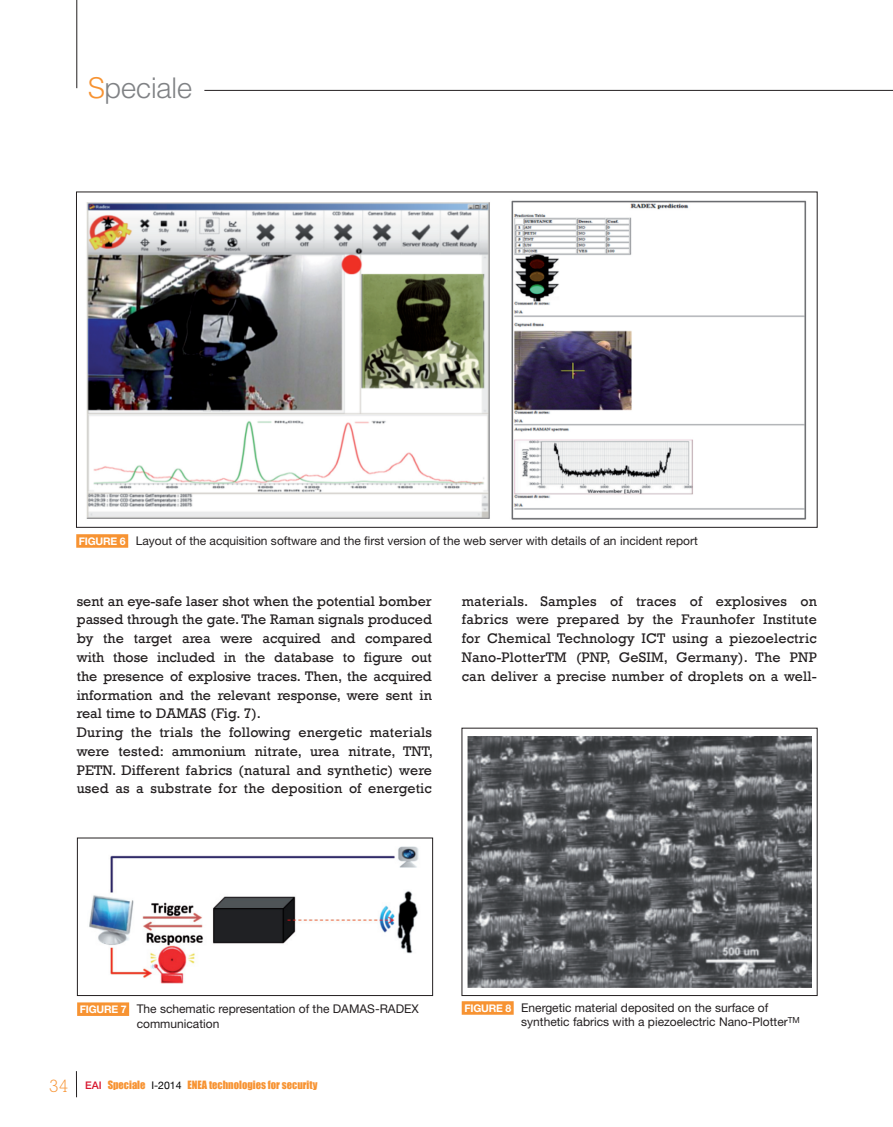
<style>
.page{position:relative;width:893px;height:1127px;background:#fff}
.page>*{position:absolute;margin:0;border:0;box-sizing:border-box;transform-origin:0 0}
.t1{font:300 28.5px "Helvetica";letter-spacing:-.03em;color:#808285}
.t2{font:14.25px/18.8px "Rockwell";color:#231f20}
.t3{font:12px/14.2px "Helvetica Neue";color:#231f20}
.t4{font:10.5px "Impact";color:#f79332}
.s1{color:#f79332}
.s2{font-weight:700;font-size:10.5px;color:#fff}
.s3{font-family:"Rockwell";font-weight:300;font-size:18px}
.s4{font-family:"Helvetica Neue";font-weight:500;color:#d7162e}
.s5{font-family:"Helvetica Neue";color:#000}
</style>
<div class="page">
<hr style="left:76px;top:0;width:1px;height:88px;background:#231f20">
<hr style="left:204px;top:90px;width:689px;height:1px;background:#231f20">
<svg style="left:76px;top:1071px;width:1px;height:25px"></svg>
<img style="left:86px;top:200px;width:721px;height:320px">
<img style="left:89px;top:846px;width:330px;height:138px">
<div style="left:77px;top:837px;width:356px;height:158px;border:1px solid #231f20"></div>
<img style="left:468px;top:736px;width:343px;height:250px">
<div style="left:76px;top:534px;width:52px;height:13px;background:#f79332"></div>
<div style="left:77px;top:1002px;width:52px;height:13px;background:#f79332"></div>
<div style="left:462px;top:1000px;width:52px;height:14px;background:#f79332"></div>
<h1 class="t1" style="left:88px;top:77px;width:106px"><span class="s1">S</span>peciale</h1>
<p class="t3" style="left:79px;top:534px;width:620px"><span class="s2">FIGURE 6</span> Layout of the acquisition software and the first version of the web server with details of an incident report</p>
<p class="t2" style="left:77px;top:591px;width:358px">sent an eye-safe laser shot when the potential bomber passed through the gate. The Raman signals produced by the target area were acquired and compared with those included in the database to figure out the presence of explosive traces. Then, the acquired information and the relevant response, were sent in real time to DAMAS (Fig. 7).<br>During the trials the following energetic materials were tested: ammonium nitrate, urea nitrate, TNT, PETN. Different fabrics (natural and synthetic) were used as a substrate for the deposition of energetic</p>
<p class="t2" style="left:462px;top:591px;width:357px;text-align:justify">materials. Samples of traces of explosives on fabrics were prepared by the Fraunhofer Institute for Chemical Technology ICT using a piezoelectric Nano-PlotterTM (PNP, GeSIM, Germany). The PNP can deliver a precise number of droplets on a well-</p>
<p class="t3" style="left:137px;top:1002px;width:284px;text-indent:-57px"><span class="s2">FIGURE 7</span> The schematic representation of the DAMAS-RADEX communication</p>
<p class="t3" style="left:521px;top:1001px;width:280px;text-indent:-57px"><span class="s2">FIGURE 8</span> Energetic material deposited on the surface of synthetic fabrics with a piezoelectric Nano-Plotter<sup>TM</sup></p>
<p class="t4" style="left:49px;top:1078px;width:270px"><span class="s3">34</span> <span class="s4">EAI</span> Speciale <span class="s5">I-2014</span> ENEA technologies for security</p>
</div>
